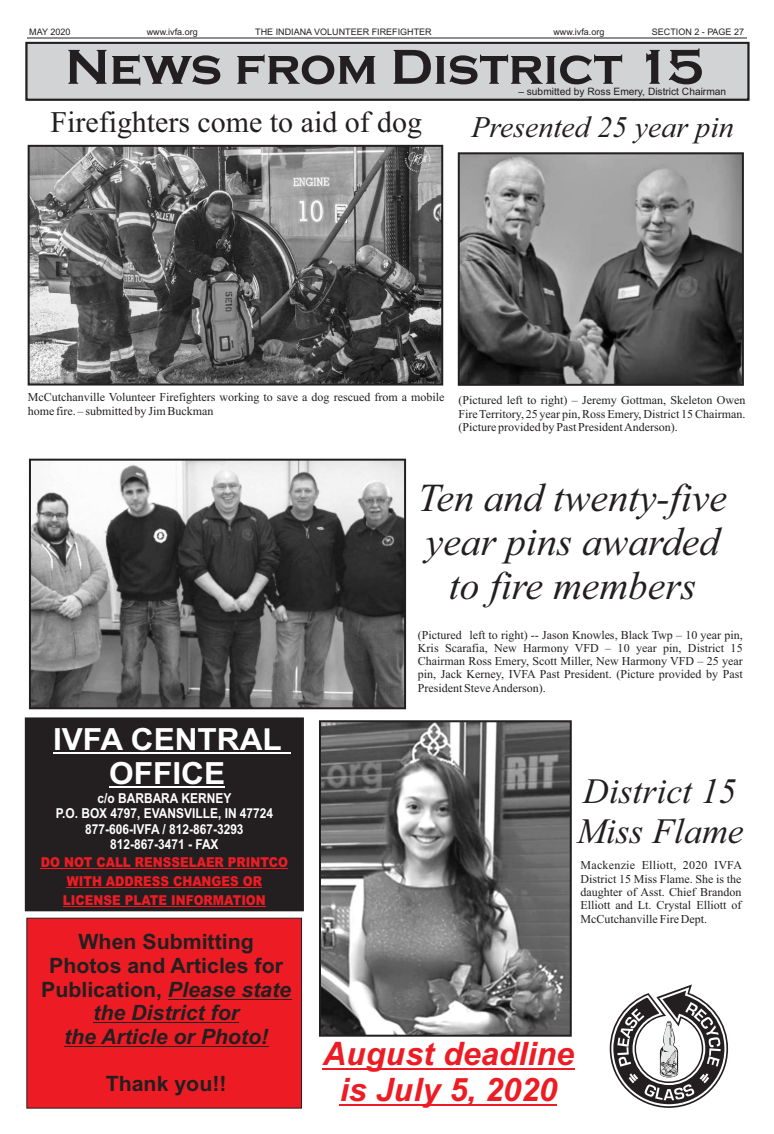
<style>
.page{position:relative;width:774px;height:1134px;background:#fff}
.page>*{position:absolute;margin:0;border:0;box-sizing:border-box;transform-origin:0 0}
.t1{font:700 50.8px "Copperplate Gothic";color:#231f20}
.t2{font:italic 39.6px/43.9px "Times New Roman";color:#231f20;text-align:center}
.t3{font:italic 35.7px/39.5px "Times New Roman";color:#231f20}
.t4{font:italic 700 32.3px/36.1px "Arial";color:#ed1c24;text-align:center}
.t5{font:700 30.5px/34.1px "Arial";color:#fff;text-align:center;scale:1.04 1}
.t6{font:29.9px "Times New Roman";color:#231f20}
.t7{font:italic 29.9px "Times New Roman";color:#231f20}
.t8{font:700 21.1px/23.6px "Arial";color:#231f20;text-align:center}
.t9{font:700 13.7px/15.3px "Arial";color:#fff;text-align:center;scale:.88 1}
.t10{font:900 13.7px/19.3px "Arial";color:#ed1c24;text-align:center;scale:.88 1}
.t11{font:12px/13.3px "Times New Roman";color:#231f20;text-align:justify}
.t12{font:10.2px "Arial";color:#231f20}
.t13{font:9px "Arial";color:#231f20}
.s1{font-style:italic}
</style>
<div class="page">
<hr style="left:27px;top:38px;width:720px;height:1px;background:#231f20">
<div style="left:26px;top:42px;width:723px;height:59px;background:#d1d3d4;border:2px solid #231f20"></div>
<img style="left:31px;top:148px;width:409px;height:235px">
<div style="left:28px;top:145px;width:415px;height:241px;border:2px solid #231f20"></div>
<img style="left:461px;top:155px;width:280px;height:228px">
<div style="left:458px;top:152px;width:286px;height:234px;border:2px solid #231f20"></div>
<img style="left:32px;top:462px;width:371px;height:244px">
<div style="left:29px;top:459px;width:377px;height:250px;border:2px solid #231f20"></div>
<div style="left:27px;top:918px;width:275px;height:190px;background:#ed1c24"></div>
<hr style="left:168px;top:999px;width:123px;height:1px;background:#231f20">
<hr style="left:93px;top:1022px;width:146px;height:1px;background:#231f20">
<hr style="left:64px;top:1046px;width:204px;height:1px;background:#231f20">
<div style="left:25px;top:717px;width:279px;height:194px;background:#231f20;border:2px solid #231f20"></div>
<hr style="left:53px;top:752px;width:237px;height:2px;background:#fff">
<hr style="left:109px;top:786px;width:116px;height:2px;background:#fff">
<hr style="left:41px;top:868px;width:247px;height:1px;background:#ed1c24">
<hr style="left:67px;top:887px;width:195px;height:1px;background:#ed1c24">
<hr style="left:63px;top:907px;width:203px;height:1px;background:#ed1c24">
<img style="left:322px;top:723px;width:247px;height:311px">
<div style="left:319px;top:720px;width:253px;height:317px;border:2px solid #231f20"></div>
<hr style="left:323px;top:1068px;width:251px;height:1px;background:#ed1c24">
<hr style="left:340px;top:1104px;width:217px;height:1px;background:#ed1c24">
<svg style="left:610px;top:984px;width:118px;height:124px"></svg>
<p class="t13" style="left:29px;top:28px;width:43px">MAY 2020</p>
<p class="t13" style="left:255px;top:28px;width:178px">THE INDIANA VOLUNTEER FIREFIGHTER</p>
<p class="t13" style="left:652px;top:28px;width:94px">SECTION 2 - PAGE 27</p>
<p class="t13" style="left:147px;top:28px;width:53px">www.ivfa.org</p>
<p class="t13" style="left:553px;top:28px;width:53px">www.ivfa.org</p>
<h1 class="t1" style="left:65px;top:37px;width:640px">News from District 15</h1>
<p class="t12" style="left:518px;top:88px;width:209px">– submitted by Ross Emery, District Chairman</p>
<h3 class="t6" style="left:51px;top:111px;width:373px">Firefighters come to aid of dog</h3>
<h3 class="t7" style="left:471px;top:116px;width:264px">Presented 25 year pin</h3>
<p class="t11" style="left:28px;top:392px;width:418px">McCutchanville Volunteer Firefighters working to save a dog rescued from a mobile home fire. – submitted by Jim Buckman</p>
<p class="t11" style="left:458px;top:395px;width:289px">(Pictured left to right) – Jeremy Gottman, Skeleton Owen Fire Territory, 25 year pin, Ross Emery, District 15 Chairman. (Picture provided by Past President Anderson).</p>
<h2 class="t2" style="left:418px;top:480px;width:310px">Ten and twenty-five year pins awarded to fire members</h2>
<h3 class="t5" style="left:53px;top:725px;width:222px">IVFA CENTRAL<br>OFFICE</h3>
<p class="t9" style="left:56px;top:792px;width:249px">c/o BARBARA KERNEY<br>P.O. BOX 4797, EVANSVILLE, IN 47724<br>877-606-IVFA / 812-867-3293<br>812-867-3471 - FAX</p>
<p class="t10" style="left:41px;top:854px;width:282px">DO NOT CALL RENSSELAER PRINTCO<br>WITH ADDRESS CHANGES OR<br>LICENSE PLATE INFORMATION</p>
<h3 class="t8" style="left:41px;top:932px;width:251px">When Submitting<br>Photos and Articles for<br>Publication, <span class="s1">Please state the District for<br>the Article or Photo!</span></h3>
<h3 class="t8" style="left:106px;top:1074px;width:122px">Thank you!!</h3>
<p class="t11" style="left:418px;top:629px;width:326px">(Pictured left to right) -- Jason Knowles, Black Twp – 10 year pin, Kris Scarafia, New Harmony VFD – 10 year pin, District 15<br>Chairman Ross Emery, Scott Miller, New Harmony VFD – 25 year pin, Jack Kerney, IVFA Past President. (Picture provided by Past President Steve Anderson).</p>
<h3 class="t3" style="left:576px;top:775px;width:169px">District 15<br>Miss Flame</h3>
<p class="t11" style="left:581px;top:860px;width:163px">Mackenzie Elliott, 2020 IVFA District 15 Miss Flame. She is the daughter of Asst. Chief Brandon Elliott and Lt. Crystal Elliott of McCutchanville Fire Dept.</p>
<h3 class="t4" style="left:323px;top:1039px;width:253px">August deadline is July 5, 2020</h3>
</div>
